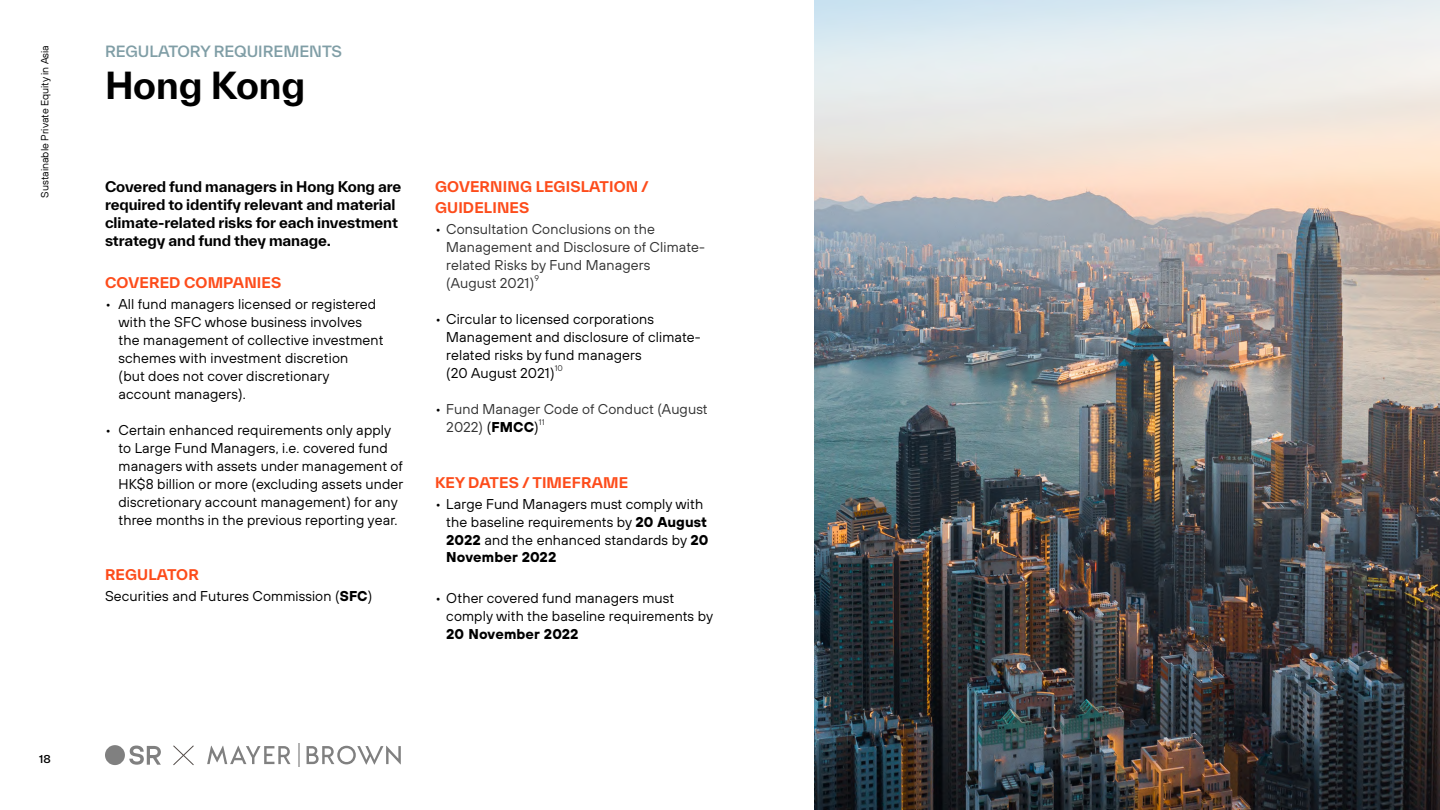
<style>
.page{position:relative;width:1440px;height:810px;background:#fff}
.page>*{position:absolute;margin:0;border:0;box-sizing:border-box;transform-origin:0 0}
.t1{font:700 36px "TWK Everett";color:#000}
.t2{font:500 15px "TWK Everett";letter-spacing:-.005em;color:#809ea6}
.t3{font:14.25px/18px "TT Hoves Pro";letter-spacing:.01em;color:#000}
.t4{font:14.25px/18px "TT Hoves Pro";letter-spacing:.01em;color:#333}
.t5{font:700 14.25px/18px "TWK Everett";letter-spacing:-.005em;color:#000}
.t6{font:700 14.25px/21px "TWK Everett";letter-spacing:.01em;color:#fd4c1b}
.t7{font:700 14.25px "TT Hoves Pro";letter-spacing:.01em;color:#000}
.t8{font:10.5px "TT Hoves Pro";color:#000}
.t9{font:500 10.5px "TWK Everett";color:#000}
.t10{font:8.32px "TT Hoves Pro";color:#333}
.s1{font-weight:700}
.s2{color:#000}
.s3{font-weight:700;color:#000}
</style>
<div class="page">
<svg style="left:207px;top:746px;width:84px;height:18px"></svg>
<svg style="left:307px;top:746px;width:94px;height:19px"></svg>
<svg style="left:298px;top:744px;width:1px;height:23px"></svg>
<svg style="left:173px;top:745px;width:21px;height:21px"></svg>
<div style="left:105px;top:745px;width:20px;height:20px;background:#808080;border-radius:50%"></div>
<svg style="left:129px;top:746px;width:32px;height:19px"></svg>
<img style="left:815px;top:0;width:625px;height:810px">
<p class="t8" style="left:38px;top:198px;width:154px;rotate:-90deg">Sustainable Private Equity in Asia</p>
<p class="t9" style="left:39px;top:752px;width:13px">18</p>
<p class="t2" style="left:105px;top:41px;width:239px">REGULATORY REQUIREMENTS</p>
<h1 class="t1" style="left:105px;top:60px;width:202px">Hong Kong</h1>
<p class="t5" style="left:105px;top:177px;width:298px">Covered fund managers in Hong Kong are required to identify relevant and material climate-related risks for each investment strategy and fund they manage.</p>
<p class="t6" style="left:105px;top:272px;width:178px">COVERED COMPANIES</p>
<p class="t3" style="left:118px;top:295px;width:267px;text-indent:-13px">• All fund managers licensed or registered with the SFC whose business involves the management of collective investment schemes with investment discretion<br>(but does not cover discretionary account managers).</p>
<p class="t3" style="left:118px;top:421px;width:286px;text-indent:-13px">• Certain enhanced requirements only apply to Large Fund Managers, i.e. covered fund managers with assets under management of HK$8 billion or more (excluding assets under discretionary account management) for any three months in the previous reporting year.</p>
<p class="t6" style="left:105px;top:564px;width:95px">REGULATOR</p>
<p class="t3" style="left:105px;top:587px;width:269px">Securities and Futures Commission (<span class="s1">SFC</span>)</p>
<p class="t6" style="left:435px;top:176px;width:215px">GOVERNING LEGISLATION /<br>GUIDELINES</p>
<p class="t4" style="left:446px;top:220px;width:260px;text-indent:-11px"><span class="s2">•</span> Consultation Conclusions on the<br>Management and Disclosure of Climate&shy;related Risks by Fund Managers<br>(August 2021)</p>
<p class="t10" style="left:534px;top:273px;width:6px">9</p>
<p class="t3" style="left:446px;top:310px;width:256px;text-indent:-11px">• Circular to licensed corporations<br>Management and disclosure of climate&shy;related risks by fund managers<br>(20 August 2021)</p>
<p class="t10" style="left:555px;top:363px;width:10px">10</p>
<p class="t4" style="left:446px;top:400px;width:263px;text-indent:-11px"><span class="s2">•</span> Fund Manager Code of Conduct (August<br>2022) <span class="s2">(</span><span class="s3">FMCC</span><span class="s2">)</span></p>
<p class="t10" style="left:539px;top:417px;width:7px">11</p>
<p class="t6" style="left:435px;top:471px;width:195px">KEY DATES / TIMEFRAME</p>
<p class="t3" style="left:446px;top:494px;width:264px;text-indent:-11px">• Large Fund Managers must comply with the baseline requirements by <span class="s1">20 August<br>2022</span> and the enhanced standards by <span class="s1">20<br>November 2022</span></p>
<p class="t3" style="left:446px;top:589px;width:268px;text-indent:-11px">• Other covered fund managers must comply with the baseline requirements by</p>
<p class="t7" style="left:446px;top:624px;width:134px">20 November 2022</p>
</div>
